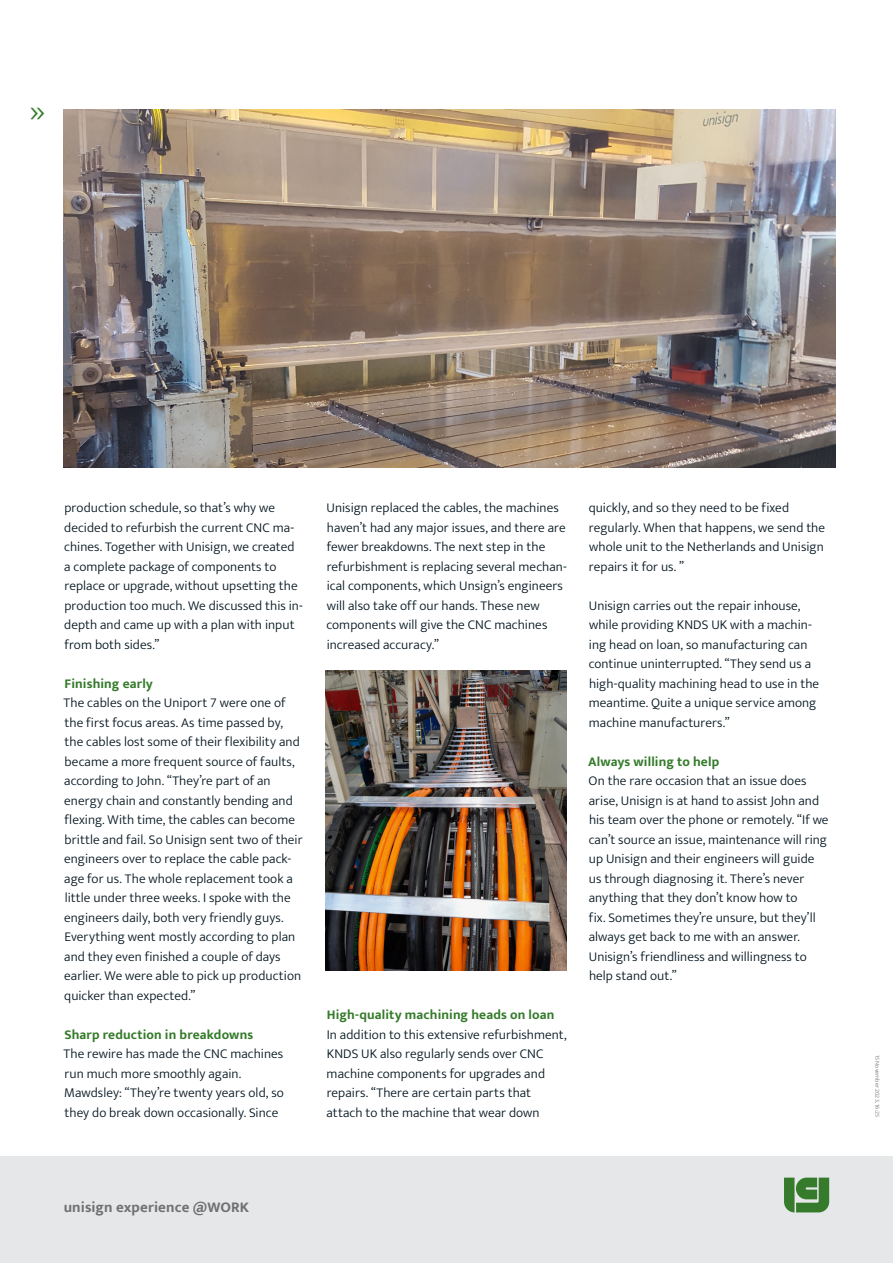
<style>
.page{position:relative;width:893px;height:1263px;background:#fff}
.page>*{position:absolute;margin:0;border:0;box-sizing:border-box;transform-origin:0 0}
.t1{font:200 36px "Ek Mukta";color:#357b2b}
.t2{font:700 15px "Ek Mukta";letter-spacing:.005em;color:#717074}
.t3{font:300 13.5px/19.5px "Ek Mukta";letter-spacing:.005em;color:#071822}
.t4{font:700 13.5px "Ek Mukta";letter-spacing:.01em;color:#357b2b}
.t5{font:300 6px "Ek Mukta";letter-spacing:.02em;color:#717074}
</style>
<div class="page">
<div style="left:0;top:1156px;width:893px;height:107px;background:#e6e7e9"></div>
<svg style="left:784px;top:1177px;width:45px;height:35px"></svg>
<img style="left:64px;top:109px;width:772px;height:359px">
<img style="left:325px;top:670px;width:242px;height:300px">
<p class="t1" style="left:30px;top:82px;width:17px">»</p>
<p class="t3" style="left:64px;top:498px;width:240px">production schedule, so that’s why we decided to refurbish the current CNC ma&shy;chines. Together with Unisign, we created a complete package of components to replace or upgrade, without upsetting the production too much. We discussed this in&shy;depth and came up with a plan with input from both sides.”</p>
<p class="t4" style="left:65px;top:675px;width:90px">Finishing early</p>
<p class="t3" style="left:64px;top:693px;width:241px">The cables on the Uniport 7 were one of the first focus areas. As time passed by, the cables lost some of their flexibility and became a more frequent source of faults, according to John. “They’re part of an energy chain and constantly bending and flexing. With time, the cables can become brittle and fail. So Unisign sent two of their engineers over to replace the cable pack&shy;age for us. The whole replacement took a little under three weeks. I spoke with the engineers daily, both very friendly guys.<br>Everything went mostly according to plan and they even finished a couple of days earlier. We were able to pick up production quicker than expected.”</p>
<p class="t4" style="left:64px;top:1026px;width:190px">Sharp reduction in breakdowns</p>
<p class="t3" style="left:64px;top:1044px;width:221px">The rewire has made the CNC machines run much more smoothly again.</p>
<p class="t3" style="left:64px;top:1083px;width:221px">Mawdsley: “They’re twenty years old, so they do break down occasionally. Since</p>
<p class="t3" style="left:326px;top:498px;width:242px">Unisign replaced the cables, the machines haven’t had any major issues, and there are fewer breakdowns. The next step in the refurbishment is replacing several mechan&shy;ical components, which Unsign’s engineers will also take off our hands. These new components will give the CNC machines increased accuracy.”</p>
<p class="t4" style="left:327px;top:1007px;width:229px">High-quality machining heads on loan</p>
<p class="t3" style="left:326px;top:1024px;width:242px">In addition to this extensive refurbishment, KNDS UK also regularly sends over CNC machine components for upgrades and repairs. “There are certain parts that attach to the machine that wear down</p>
<p class="t3" style="left:589px;top:498px;width:238px">quickly, and so they need to be fixed regularly. When that happens, we send the whole unit to the Netherlands and Unisign repairs it for us. ”</p>
<p class="t3" style="left:589px;top:595px;width:232px">Unisign carries out the repair inhouse, while providing KNDS UK with a machin&shy;ing head on loan, so manufacturing can continue uninterrupted. “They send us a high-quality machining head to use in the meantime. Quite a unique service among machine manufacturers.”</p>
<p class="t4" style="left:588px;top:753px;width:133px">Always willing to help</p>
<p class="t3" style="left:589px;top:771px;width:241px">On the rare occasion that an issue does arise, Unisign is at hand to assist John and his team over the phone or remotely. “If we can’t source an issue, maintenance will ring up Unisign and their engineers will guide us through diagnosing it. There’s never anything that they don’t know how to<br>fix. Sometimes they’re unsure, but they’ll always get back to me with an answer.</p>
<p class="t3" style="left:589px;top:946px;width:219px">Unisign’s friendliness and willingness to help stand out.”</p>
<p class="t2" style="left:64px;top:1198px;width:187px">unisign experience @WORK</p>
<p class="t5" style="left:881px;top:1055px;width:64px;rotate:90deg">15 November 2023, 16:25</p>
</div>
